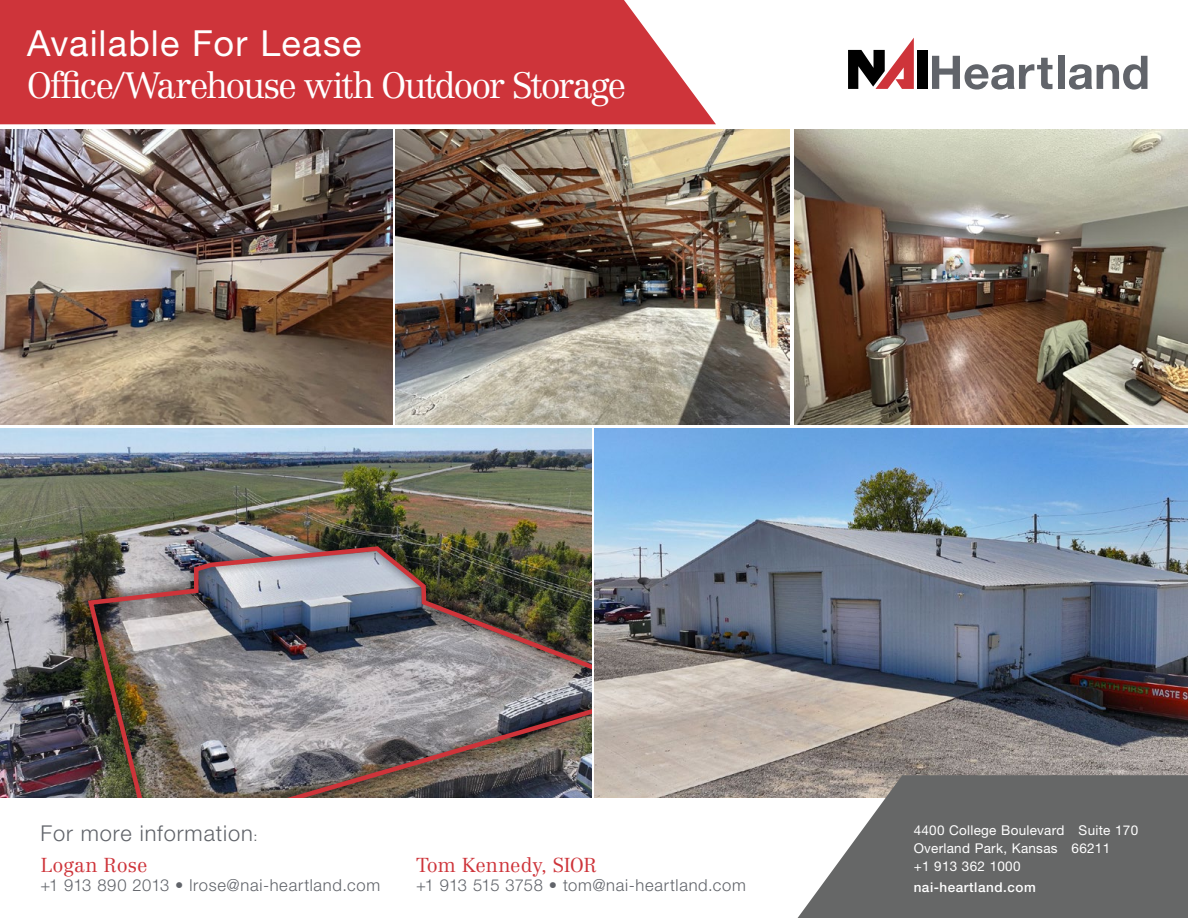
<style>
.page{position:relative;width:1188px;height:918px;background:#fff}
.page>*{position:absolute;margin:0;border:0;box-sizing:border-box;transform-origin:0 0}
.t1{font:300 36px "Centennial LT Std";letter-spacing:-.05em;color:#fff}
.t2{font:36px "Helvetica Neue LT Std";letter-spacing:.035em;color:#fff}
.t3{font:300 21.9px "Helvetica Neue LT Std";letter-spacing:.04em;color:#61646a}
.t4{font:300 19.8px "Centennial LT Std";letter-spacing:-.005em;color:#ce343a}
.t5{font:300 16.5px "Helvetica Neue LT Std";letter-spacing:.04em;color:#61646a}
.t6{font:13.5px/18px "Helvetica Neue LT Std";letter-spacing:.02em;color:#fff}
.t7{font:500 13.5px "Helvetica Neue LT Std";letter-spacing:.04em;color:#fff}
.s1{font-weight:400;font-size:12.3px}
</style>
<div class="page">
<img style="left:396px;top:129px;width:393px;height:295px">
<img style="left:795px;top:129px;width:393px;height:295px">
<img style="left:0;top:129px;width:392px;height:295px">
<img style="left:595px;top:428px;width:593px;height:369px">
<div style="left:917px;top:50px;width:11px;height:39px;background:#000"></div>
<svg style="left:848px;top:38px;width:66px;height:51px"></svg>
<svg style="left:932px;top:56px;width:121px;height:34px"></svg>
<div style="left:1058px;top:56px;width:7px;height:33px;background:#61646a"></div>
<svg style="left:1069px;top:56px;width:78px;height:34px"></svg>
<svg style="left:798px;top:775px;width:390px;height:143px;background:#797979"></svg>
<div style="left:0;top:0;width:716px;height:124px;background:#ce343a"></div>
<img style="left:0;top:428px;width:591px;height:369px">
<div style="left:79px;top:537px;width:512px;height:260px;background:#000;opacity:.75"></div>
<img style="left:85px;top:544px;width:506px;height:253px">
<h1 class="t2" style="left:27px;top:22px;width:336px">Available For Lease</h1>
<h1 class="t1" style="left:27px;top:64px;width:601px">Office/Warehouse with Outdoor Storage</h1>
<h2 class="t3" style="left:40px;top:820px;width:218px">For more information<span class="s1">:</span></h2>
<p class="t4" style="left:40px;top:853px;width:108px">Logan Rose</p>
<p class="t5" style="left:40px;top:875px;width:341px">+1 913 890 2013 • lrose@nai-heartland.com</p>
<p class="t4" style="left:416px;top:853px;width:182px">Tom Kennedy, SIOR</p>
<p class="t5" style="left:416px;top:875px;width:331px">+1 913 515 3758 • tom@nai-heartland.com</p>
<p class="t6" style="left:914px;top:821px;width:226px">4400 College Boulevard Suite 170<br>Overland Park, Kansas 66211<br>+1 913 362 1000</p>
<p class="t7" style="left:914px;top:879px;width:124px">nai-heartland.com</p>
</div>
